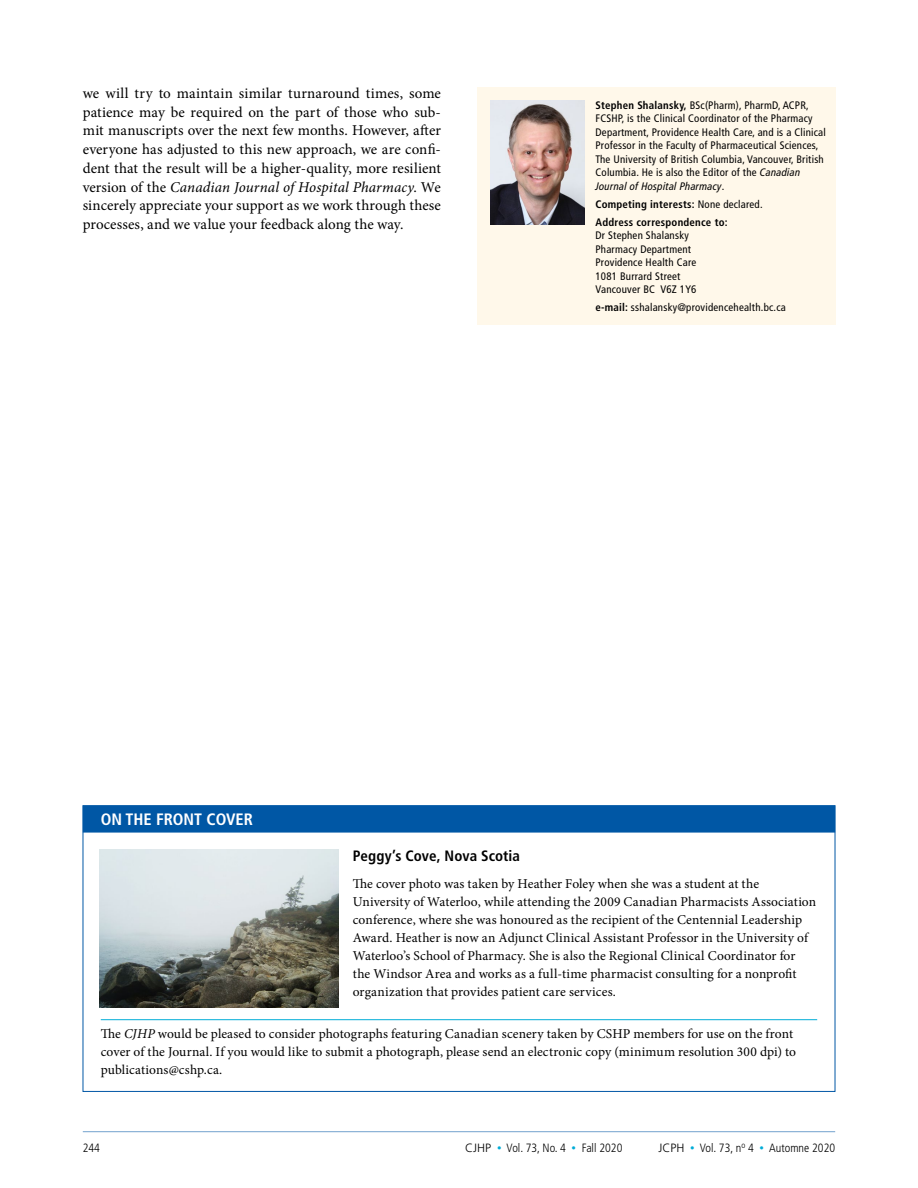
<style>
.page{position:relative;width:918px;height:1188px;background:#fff}
.page>*{position:absolute;margin:0;border:0;box-sizing:border-box;transform-origin:0 0}
.CJHP_TableTitle_TAB{font:700 condensed 16.5px "Frutiger LT Std";color:#fff}
.CJHP_BodyText_Inden{font:15px/18.8px "Minion Pro";letter-spacing:.005em;color:#000;text-align:justify}
.CJHP_H2{font:700 condensed 15px "Frutiger LT Std";letter-spacing:.005em;color:#000}
.CJHP_BodyText{font:13.5px/18px "Minion Pro";letter-spacing:.005em;color:#000}
.t1{font:300 condensed 12px "Frutiger LT Std";color:#000}
.CJHP_Contribs{font:condensed 10.8px/13.5px "Frutiger LT Std";letter-spacing:.02em;color:#000}
.CJHP_Contribs-2{font:700 condensed 10.8px "Frutiger LT Std";letter-spacing:.02em;color:#000}
.s1{font-style:italic}
.s2{font-weight:700}
.s3{font-family:"Frutiger LT 58 Cn It";font-stretch:normal}
.s4{font-weight:400}
.s5{font-stretch:normal}
.s6{font-size:9px;color:#00acd7}
</style>
<div class="page">
<hr style="left:83px;top:1131px;width:752px;height:1px;background:#0057a5">
<div style="left:477px;top:87px;width:359px;height:238px;background:#fff8ea"></div>
<img style="left:490px;top:100px;width:95px;height:125px">
<div style="left:83px;top:806px;width:752px;height:27px;background:#0057a5"></div>
<hr style="left:101px;top:1019px;width:716px;height:1px;background:#00acd7">
<img style="left:100px;top:849px;width:239px;height:159px">
<p class="CJHP_BodyText_Inden" style="left:83px;top:84px;width:360px">we will try to maintain similar turnaround times, some patience may be required on the part of those who sub&shy;mit manuscripts over the next few months. However, after everyone has adjusted to this new approach, we are confi&shy;dent that the result will be a higher-quality, more resilient version of the <span class="s1">Canadian Journal of Hospital Pharmacy</span>. We sincerely appreciate your support as we work through these processes, and we value your feedback along the way.</p>
<p class="CJHP_Contribs" style="left:596px;top:98px;width:232px"><span class="s2">Stephen Shalansky,</span> BSc(Pharm), PharmD, ACPR, FCSHP, is the Clinical Coordinator of the Pharmacy Department, Providence Health Care, and is a Clinical Professor in the Faculty of Pharmaceutical Sciences, The University of British Columbia, Vancouver, British Columbia. He is also the Editor of the <span class="s3">Canadian Journal of Hospital Pharmacy</span>.</p>
<p class="CJHP_Contribs-2" style="left:596px;top:198px;width:169px">Competing interests: <span class="s4">None declared.</span></p>
<p class="CJHP_Contribs-2" style="left:596px;top:216px;width:134px">Address correspondence to:</p>
<p class="CJHP_Contribs" style="left:596px;top:229px;width:95px">Dr Stephen Shalansky</p>
<p class="CJHP_Contribs" style="left:596px;top:242px;width:97px">Pharmacy Department</p>
<p class="CJHP_Contribs" style="left:596px;top:256px;width:102px">Providence Health Care</p>
<p class="CJHP_Contribs" style="left:596px;top:269px;width:86px">1081 Burrard Street</p>
<p class="CJHP_Contribs" style="left:596px;top:283px;width:102px">Vancouver BC V6Z 1Y6</p>
<p class="CJHP_Contribs" style="left:596px;top:301px;width:192px"><span class="s2">e-mail:</span> sshalansky@providencehealth.bc.ca</p>
<p class="CJHP_TableTitle_TAB" style="left:101px;top:810px;width:154px">ON THE FRONT COVER</p>
<p class="CJHP_H2" style="left:353px;top:847px;width:169px">Peggy’s Cove, Nova Scotia</p>
<p class="CJHP_BodyText" style="left:353px;top:875px;width:465px">The cover photo was taken by Heather Foley when she was a student at the University of Waterloo, while attending the 2009 Canadian Pharmacists Association conference, where she was honoured as the recipient of the Centennial Leadership Award. Heather is now an Adjunct Clinical Assistant Professor in the University of Waterloo’s School of Pharmacy. She is also the Regional Clinical Coordinator for the Windsor Area and works as a full-time pharmacist consulting for a nonprofit organization that provides patient care services.</p>
<p class="CJHP_BodyText" style="left:101px;top:1025px;width:697px">The <span class="s1">CJHP</span> would be pleased to consider photographs featuring Canadian scenery taken by CSHP members for use on the front cover of the Journal. If you would like to submit a photograph, please send an electronic copy (minimum resolution 300 dpi) to publications@cshp.ca.</p>
<p class="t1" style="left:83px;top:1141px;width:19px">244</p>
<p class="t1" style="left:465px;top:1141px;width:159px"><span class="s5">CJHP</span> <span class="s6">•</span> Vol. 73, No. 4 <span class="s6">•</span> Fall 2020</p>
<p class="t1" style="left:658px;top:1141px;width:178px"><span class="s5">JCPH</span> <span class="s6">•</span> Vol. 73, n<sup>o</sup> 4 <span class="s6">•</span> Automne 2020</p>
</div>
